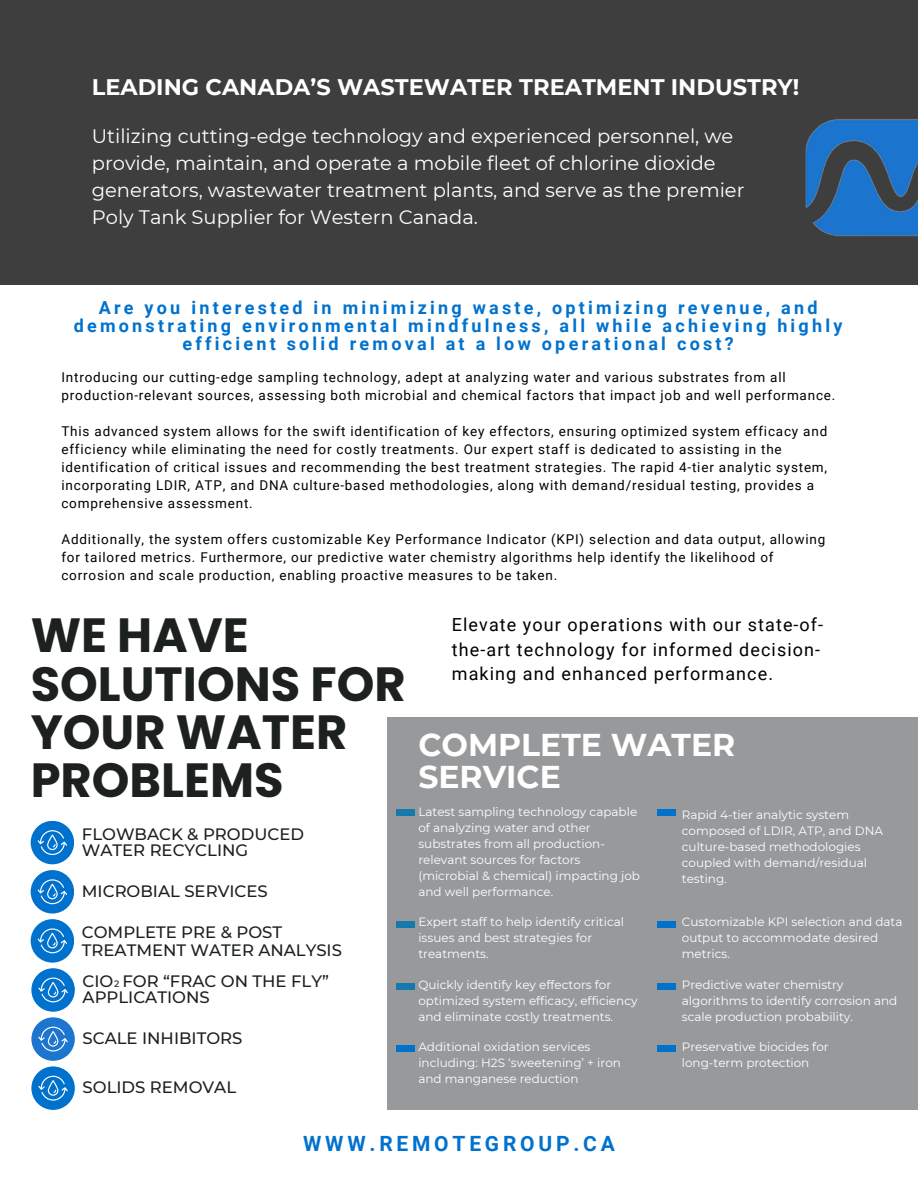
<style>
.page{position:relative;width:918px;height:1188px;background:#fff}
.page>*{position:absolute;margin:0;border:0;box-sizing:border-box;transform-origin:0 0}
.t1{font:700 48px/48.3px "Poppins";color:#1c2120}
.t2{font:700 31.5px/31.5px "Montserrat";color:#fff}
.t3{font:700 22.5px "Montserrat";color:#fff}
.t4{font:700 21px "Roboto";letter-spacing:.18em;color:#0072ce}
.t5{font:19.5px/27px "Montserrat";color:#fff}
.t6{font:700 18px/18px "Roboto";letter-spacing:.18em;color:#0072ce;text-align:center}
.t7{font:18px/24.8px "Roboto";letter-spacing:.06em;color:#000}
.t8{font:500 16.5px/15.8px "Montserrat";color:#1c2120}
.t9{font:13.5px/18px "Roboto";letter-spacing:.06em;color:#000}
.t10{font:12px/16px "Montserrat";color:#fff}
.t11{font:500 9.15px "Montserrat";color:#1c2120}
</style>
<div class="page">
<div style="left:0;top:0;width:918px;height:284px;background:#3e3e3e"></div>
<img style="left:805px;top:119px;width:113px;height:118px">
<div style="left:387px;top:717px;width:531px;height:393px;background:#97999b"></div>
<div style="left:31px;top:821px;width:43px;height:43px;background:#0072ce;border-radius:50%"></div>
<svg style="left:38px;top:830px;width:29px;height:25px"></svg>
<div style="left:31px;top:870px;width:43px;height:44px;background:#0072ce;border-radius:50%"></div>
<svg style="left:38px;top:879px;width:29px;height:25px"></svg>
<div style="left:31px;top:919px;width:43px;height:44px;background:#0072ce;border-radius:50%"></div>
<svg style="left:38px;top:928px;width:29px;height:25px"></svg>
<div style="left:31px;top:968px;width:44px;height:44px;background:#0072ce;border-radius:50%"></div>
<svg style="left:38px;top:978px;width:30px;height:24px"></svg>
<div style="left:31px;top:1017px;width:44px;height:44px;background:#1c75cf;border-radius:50%"></div>
<svg style="left:38px;top:1027px;width:30px;height:24px"></svg>
<div style="left:31px;top:1066px;width:44px;height:44px;background:#0072ce;border-radius:50%"></div>
<svg style="left:38px;top:1076px;width:30px;height:25px"></svg>
<div style="left:396px;top:809px;width:19px;height:7px;background:#147aad"></div>
<div style="left:657px;top:809px;width:18px;height:7px;background:#0072ce"></div>
<div style="left:657px;top:921px;width:18px;height:7px;background:#0072ce"></div>
<div style="left:396px;top:921px;width:19px;height:7px;background:#147aad"></div>
<div style="left:396px;top:983px;width:19px;height:7px;background:#147aad"></div>
<div style="left:396px;top:1045px;width:19px;height:7px;background:#0072ce"></div>
<div style="left:657px;top:983px;width:18px;height:7px;background:#0072ce"></div>
<div style="left:657px;top:1045px;width:18px;height:7px;background:#0072ce"></div>
<h3 class="t3" style="left:92px;top:73px;width:709px">LEADING CANADA’S WASTEWATER TREATMENT INDUSTRY!</h3>
<p class="t5" style="left:92px;top:123px;width:654px">Utilizing cutting-edge technology and experienced personnel, we provide, maintain, and operate a mobile fleet of chlorine dioxide generators, wastewater treatment plants, and serve as the premier Poly Tank Supplier for Western Canada.</p>
<h3 class="t6" style="left:74px;top:299px;width:770px">Are you interested in minimizing waste, optimizing revenue, and demonstrating environmental mindfulness, all while achieving highly efficient solid removal at a low operational cost?</h3>
<p class="t9" style="left:61px;top:368px;width:776px">Introducing our cutting-edge sampling technology, adept at analyzing water and various substrates from all production-relevant sources, assessing both microbial and chemical factors that impact job and well performance.</p>
<p class="t9" style="left:61px;top:422px;width:767px">This advanced system allows for the swift identification of key effectors, ensuring optimized system efficacy and efficiency while eliminating the need for costly treatments. Our expert staff is dedicated to assisting in the identification of critical issues and recommending the best treatment strategies. The rapid 4-tier analytic system, incorporating LDIR, ATP, and DNA culture-based methodologies, along with demand/residual testing, provides a comprehensive assessment.</p>
<p class="t9" style="left:61px;top:530px;width:765px">Additionally, the system offers customizable Key Performance Indicator (KPI) selection and data output, allowing for tailored metrics. Furthermore, our predictive water chemistry algorithms help identify the likelihood of corrosion and scale production, enabling proactive measures to be taken.</p>
<h1 class="t1" style="left:31px;top:611px;width:377px">WE HAVE<br>SOLUTIONS FOR<br>YOUR WATER<br>PROBLEMS</h1>
<p class="t8" style="left:82px;top:827px;width:224px">FLOWBACK &amp; PRODUCED<br>WATER RECYCLING</p>
<p class="t8" style="left:82px;top:883px;width:187px">MICROBIAL SERVICES</p>
<p class="t8" style="left:82px;top:923px;width:262px;line-height:18px">COMPLETE PRE &amp; POST<br>TREATMENT WATER ANALYSIS</p>
<p class="t8" style="left:83px;top:972px;width:248px;line-height:16.8px">CIO FOR “FRAC ON THE FLY”<br>APPLICATIONS</p>
<p class="t11" style="left:114px;top:978px;width:7px">2</p>
<p class="t8" style="left:83px;top:1030px;width:161px">SCALE INHIBITORS</p>
<p class="t8" style="left:83px;top:1079px;width:155px">SOLIDS REMOVAL</p>
<h3 class="t7" style="left:452px;top:612px;width:373px">Elevate your operations with our state-of&shy;the-art technology for informed decision&shy;making and enhanced performance.</h3>
<h2 class="t2" style="left:418px;top:729px;width:319px">COMPLETE WATER<br>SERVICE</h2>
<p class="t10" style="left:418px;top:804px;width:223px">Latest sampling technology capable of analyzing water and other substrates from all production&shy;relevant sources for factors (microbial &amp; chemical) impacting job and well performance.</p>
<p class="t10" style="left:682px;top:807px;width:203px">Rapid 4-tier analytic system composed of LDIR, ATP, and DNA culture-based methodologies coupled with demand/residual testing.</p>
<p class="t10" style="left:418px;top:914px;width:207px">Expert staff to help identify critical issues and best strategies for treatments.</p>
<p class="t10" style="left:418px;top:977px;width:221px">Quickly identify key effectors for optimized system efficacy, efficiency and eliminate costly treatments.</p>
<p class="t10" style="left:682px;top:914px;width:222px">Customizable KPI selection and data output to accommodate desired metrics.</p>
<p class="t10" style="left:682px;top:977px;width:217px">Predictive water chemistry algorithms to identify corrosion and scale production probability.</p>
<p class="t10" style="left:418px;top:1039px;width:204px">Additional oxidation services including: H2S ‘sweetening’ + iron and manganese reduction</p>
<p class="t10" style="left:682px;top:1039px;width:148px">Preservative biocides for long-term protection</p>
<h3 class="t4" style="left:303px;top:1132px;width:313px">WWW.REMOTEGROUP.CA</h3>
</div>
